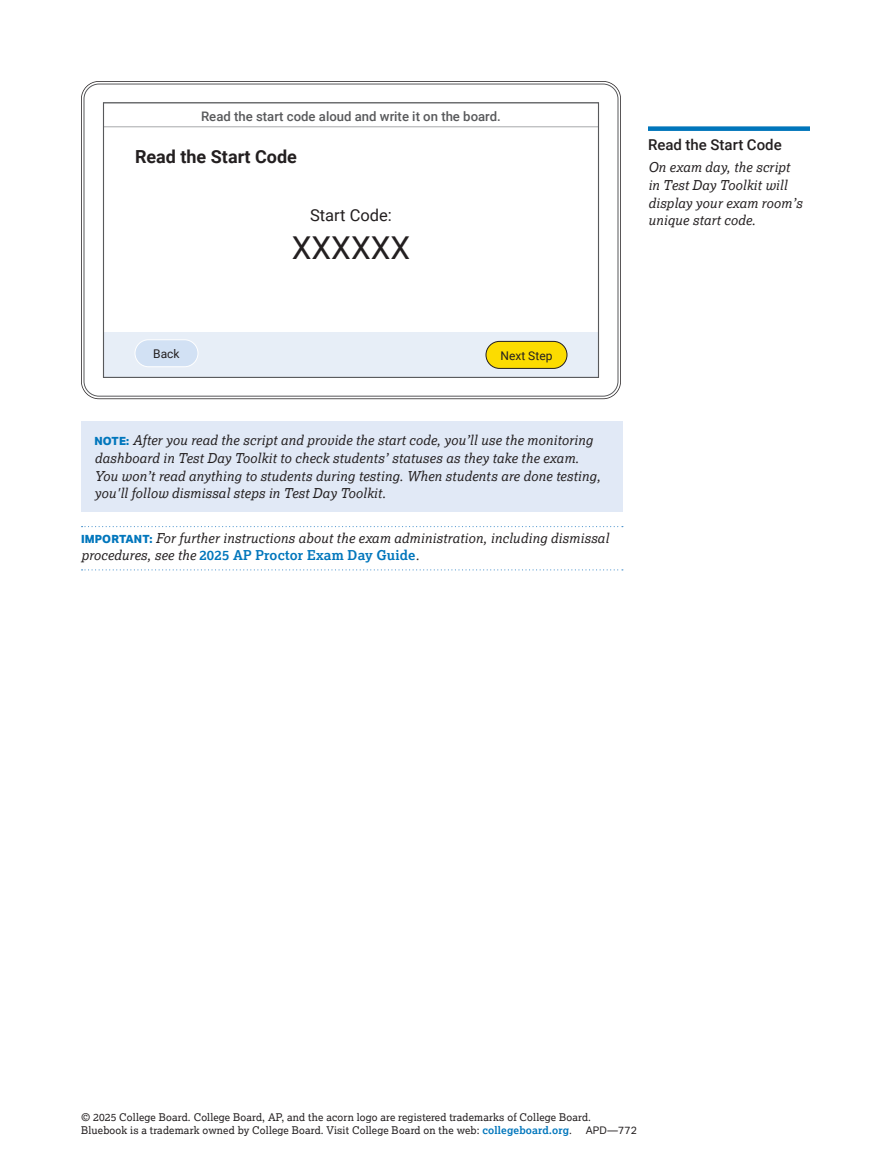
<style>
.page{position:relative;width:891px;height:1175px;background:#fff}
.page>*{position:absolute;margin:0;border:0;box-sizing:border-box;transform-origin:0 0}
.t1{font:31.5px "Roboto";color:#231f20}
.t2{font:700 18px "Roboto";color:#231f20}
.t3{font:16.5px "Roboto";color:#231f20}
.t4{font:500 15px "Roboto";letter-spacing:.005em;color:#231f20}
.t5{font:italic 13.5px/17.5px "Lexia";letter-spacing:.015em;color:#231f20}
.t6{font:500 13.2px "Roboto";color:#58595b}
.t7{font:12px "Roboto";color:#231f20}
.t8{font:10.5px/13.6px "Lexia";letter-spacing:.015em;color:#231f20}
.t9{font:10.5px "Aktiv Grotesk";letter-spacing:.015em;color:#231f20}
.s1{font-family:"Aktiv Grotesk";font-weight:800;font-style:normal;font-size:11.25px;color:#0076bc}
.s2{font-weight:700;font-style:normal;color:#0076bc}
.s3{font-weight:700;color:#0076bc}
</style>
<div class="page">
<div style="left:648px;top:126px;width:162px;height:5px;background:#0076bc"></div>
<svg style="left:82px;top:526px;width:541px;height:1px"></svg>
<svg style="left:82px;top:569px;width:541px;height:1px"></svg>
<div style="left:81px;top:422px;width:541px;height:90px;background:#e1e9f6"></div>
<svg style="left:81px;top:81px;width:540px;height:318px"></svg>
<div style="left:103px;top:102px;width:496px;height:276px;border:1px solid #58595b"></div>
<p class="t6" style="left:201px;top:107px;width:301px">Read the start code aloud and write it on the board.</p>
<h2 class="t2" style="left:135px;top:144px;width:164px">Read the Start Code</h2>
<p class="t3" style="left:310px;top:204px;width:83px">Start Code:</p>
<h1 class="t1" style="left:292px;top:226px;width:120px">XXXXXX</h1>
<p class="t7" style="left:153px;top:345px;width:28px">Back</p>
<p class="t7" style="left:501px;top:347px;width:53px">Next Step</p>
<p class="t5" style="left:94px;top:431px;width:507px"><span class="s1">NOTE:</span> After you read the script and provide the start code, you’ll use the monitoring dashboard in Test Day Toolkit to check students’ statuses as they take the exam.<br>You won’t read anything to students during testing. When students are done testing, you'll follow dismissal steps in Test Day Toolkit.</p>
<p class="t5" style="left:81px;top:529px;width:529px"><span class="s1">IMPORTANT:</span> For further instructions about the exam administration, including dismissal procedures, see the <span class="s2">2025 AP Proctor Exam Day Guide</span>.</p>
<p class="t4" style="left:648px;top:135px;width:135px">Read the Start Code</p>
<p class="t5" style="left:648px;top:158px;width:156px">On exam day, the script in Test Day Toolkit will display your exam room’s unique start code.</p>
<p class="t8" style="left:81px;top:1109px;width:512px">© 2025 College Board. College Board, AP, and the acorn logo are registered trademarks of College Board.<br>Bluebook is a trademark owned by College Board. Visit College Board on the web: <span class="s3">collegeboard.org</span>.</p>
<p class="t9" style="left:586px;top:1124px;width:53px">APD—772</p>
</div>
